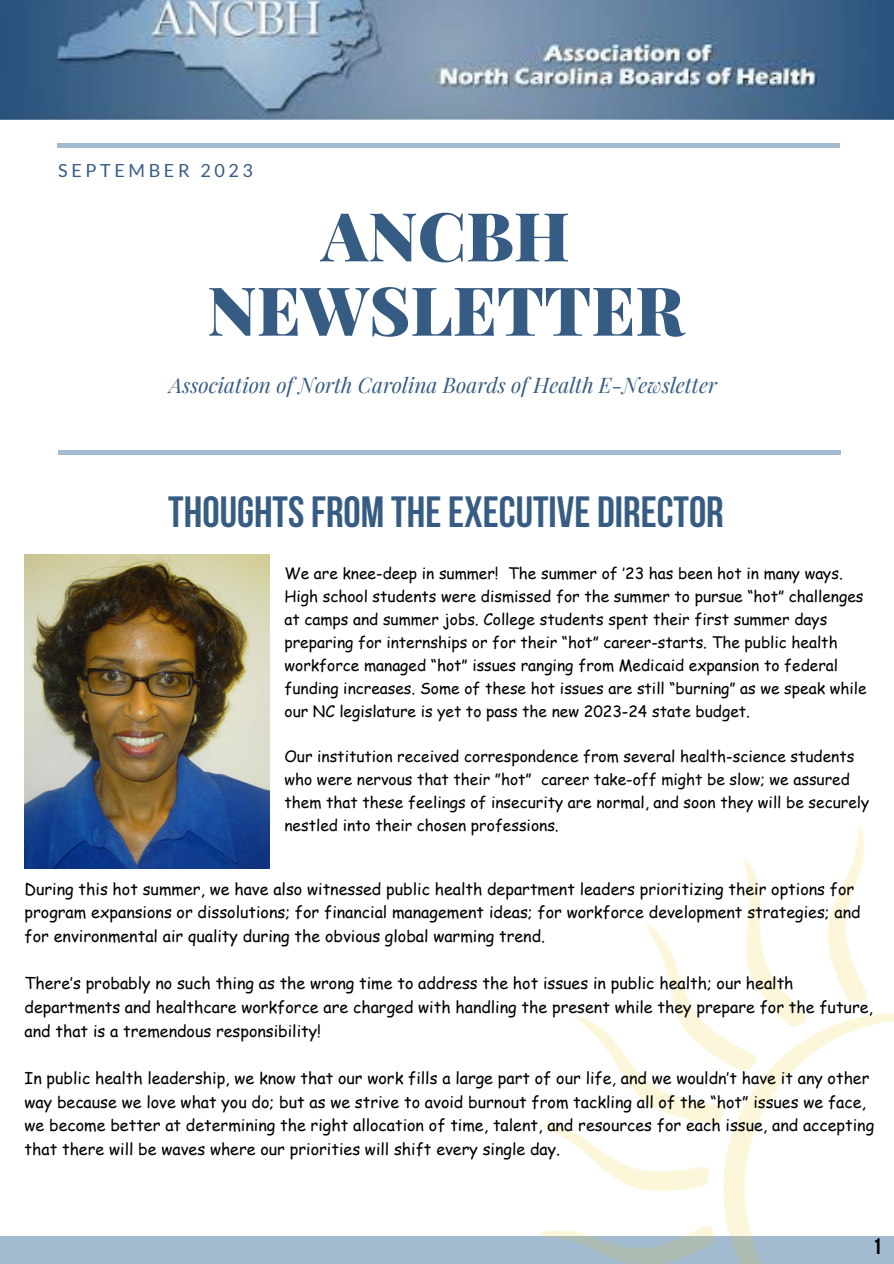
<style>
.page{position:relative;width:894px;height:1264px;background:#fff}
.page>*{position:absolute;margin:0;border:0;box-sizing:border-box;transform-origin:0 0}
.t1{font:900 67.65px "Playfair Display";color:#375c83}
.t2{font:700 43.5px "Bebas Neue";color:#375c83}
.t3{font:700 22.5px "Bebas Neue";color:#000}
.t4{font:italic 21px "Playfair Display";color:#375c83}
.t5{font:18px "Lato";letter-spacing:.2em;color:#375c83}
.t6{font:16.05px/23.7px "Comic Sans MS";color:#000}
.t7{font:15.6px/23px "Comic Sans MS";color:#000}
</style>
<div class="page">
<div style="left:0;top:1235px;width:893px;height:28px;background:#a2bbd1"></div>
<img style="left:425px;top:826px;width:468px;height:437px">
<div style="left:57px;top:143px;width:782px;height:5px;background:#a2bbd1"></div>
<img style="left:0;top:0;width:893px;height:119px">
<img style="left:25px;top:554px;width:244px;height:314px">
<div style="left:58px;top:450px;width:782px;height:5px;background:#a2bbd1"></div>
<p class="t5" style="left:58px;top:159px;width:196px">SEPTEMBER 2023</p>
<p class="t1" style="left:321px;top:188px;width:250px">ANCBH</p>
<p class="t1" style="left:207px;top:262px;width:478px">NEWSLETTER</p>
<p class="t4" style="left:169px;top:370px;width:549px">Association of North Carolina Boards of Health E-Newsletter</p>
<p class="t2" style="left:168px;top:494px;width:557px">THOUGHTS FROM THE EXECUTIVE DIRECTOR</p>
<p class="t7" style="left:284px;top:561px;width:583px">We are knee-deep in summer! The summer of ’23 has been hot in many ways.<br>High school students were dismissed for the summer to pursue “hot” challenges at camps and summer jobs. College students spent their first summer days preparing for internships or for their “hot” career-starts. The public health workforce managed “hot” issues ranging from Medicaid expansion to federal funding increases. Some of these hot issues are still “burning” as we speak while our NC legislature is yet to pass the new 2023-24 state budget.</p>
<p class="t7" style="left:284px;top:744px;width:586px">Our institution received correspondence from several health-science students who were nervous that their ”hot” career take-off might be slow; we assured them that these feelings of insecurity are normal, and soon they will be securely nestled into their chosen professions.</p>
<p class="t6" style="left:25px;top:876px;width:837px">During this hot summer, we have also witnessed public health department leaders prioritizing their options for program expansions or dissolutions; for financial management ideas; for workforce development strategies; and for environmental air quality during the obvious global warming trend.</p>
<p class="t6" style="left:25px;top:971px;width:849px">There’s probably no such thing as the wrong time to address the hot issues in public health; our health departments and healthcare workforce are charged with handling the present while they prepare for the future, and that is a tremendous responsibility!</p>
<p class="t6" style="left:25px;top:1065px;width:851px">In public health leadership, we know that our work fills a large part of our life, and we wouldn’t have it any other way because we love what you do; but as we strive to avoid burnout from tackling all of the “hot” issues we face, we become better at determining the right allocation of time, talent, and resources for each issue, and accepting that there will be waves where our priorities will shift every single day.</p>
<p class="t3" style="left:872px;top:1236px;width:10px">1</p>
</div>
